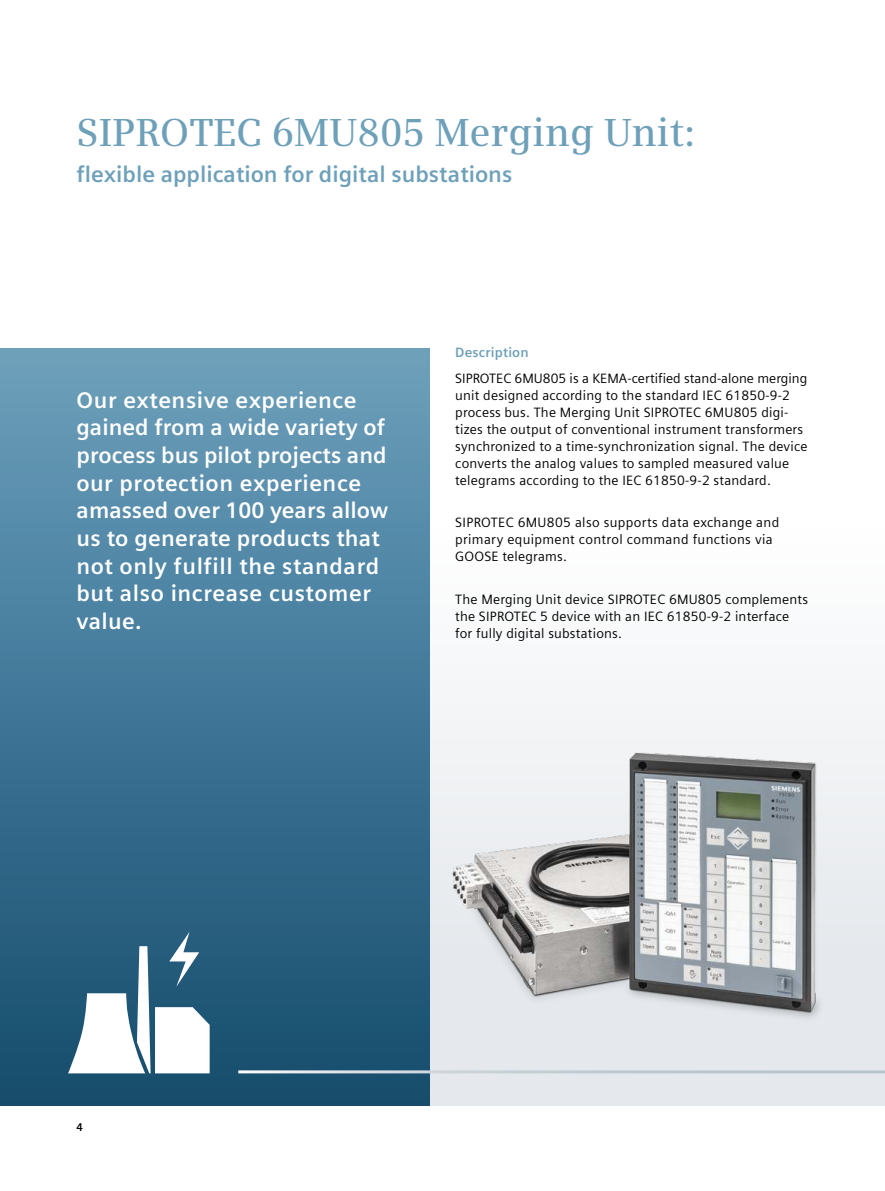
<style>
.page{position:relative;width:885px;height:1191px;background:#fff}
.page>*{position:absolute;margin:0;border:0;box-sizing:border-box;transform-origin:0 0}
.t1{font:600 39px "Siemens Serif";color:#6ea0ba}
.t2{font:700 22.5px/27.6px "Siemens Sans Global";letter-spacing:.01em;color:#fff}
.t3{font:700 22.5px "Siemens Sans Global";color:#6ea0ba}
.t4{font:13.5px/17px "Siemens Sans Global";letter-spacing:.015em;color:#000}
.t5{font:700 13.5px "Siemens Sans Global";letter-spacing:.015em;color:#6ea0ba}
.t6{font:700 11.25px "Siemens Sans Global";color:#000}
</style>
<div class="page">
<svg style="left:429px;top:527px;width:455px;height:579px"></svg>
<div style="left:0;top:349px;width:429px;height:757px;background:linear-gradient(to bottom,#6ca0bd,#144b6c)"></div>
<img style="left:429px;top:668px;width:454px;height:399px">
<hr style="left:238px;top:1070px;width:646px;height:3px;background:#fff">
<svg style="left:68px;top:931px;width:142px;height:142px"></svg>
<h1 class="t1" style="left:77px;top:110px;width:620px">SIPROTEC 6MU805 Merging Unit:</h1>
<h2 class="t3" style="left:77px;top:161px;width:437px">flexible application for digital substations</h2>
<h2 class="t2" style="left:77px;top:386px;width:313px">Our extensive experience gained from a wide variety of process bus pilot projects and our protection experience amassed over 100 years allow us to generate products that not only fulfill the standard but also increase customer value.</h2>
<p class="t5" style="left:455px;top:345px;width:75px">Description</p>
<p class="t4" style="left:455px;top:370px;width:354px">SIPROTEC 6MU805 is a KEMA-certified stand-alone merging unit designed according to the standard IEC 61850-9-2 process bus. The Merging Unit SIPROTEC 6MU805 digi&shy;tizes the output of conventional instrument transformers synchronized to a time-synchronization signal. The device converts the analog values to sampled measured value telegrams according to the IEC 61850-9-2 standard.</p>
<p class="t4" style="left:455px;top:515px;width:325px">SIPROTEC 6MU805 also supports data exchange and primary equipment control command functions via<br>GOOSE telegrams.</p>
<p class="t4" style="left:455px;top:591px;width:354px">The Merging Unit device SIPROTEC 6MU805 complements the SIPROTEC 5 device with an IEC 61850-9-2 interface for fully digital substations.</p>
<p class="t6" style="left:77px;top:1120px;width:8px">4</p>
</div>
